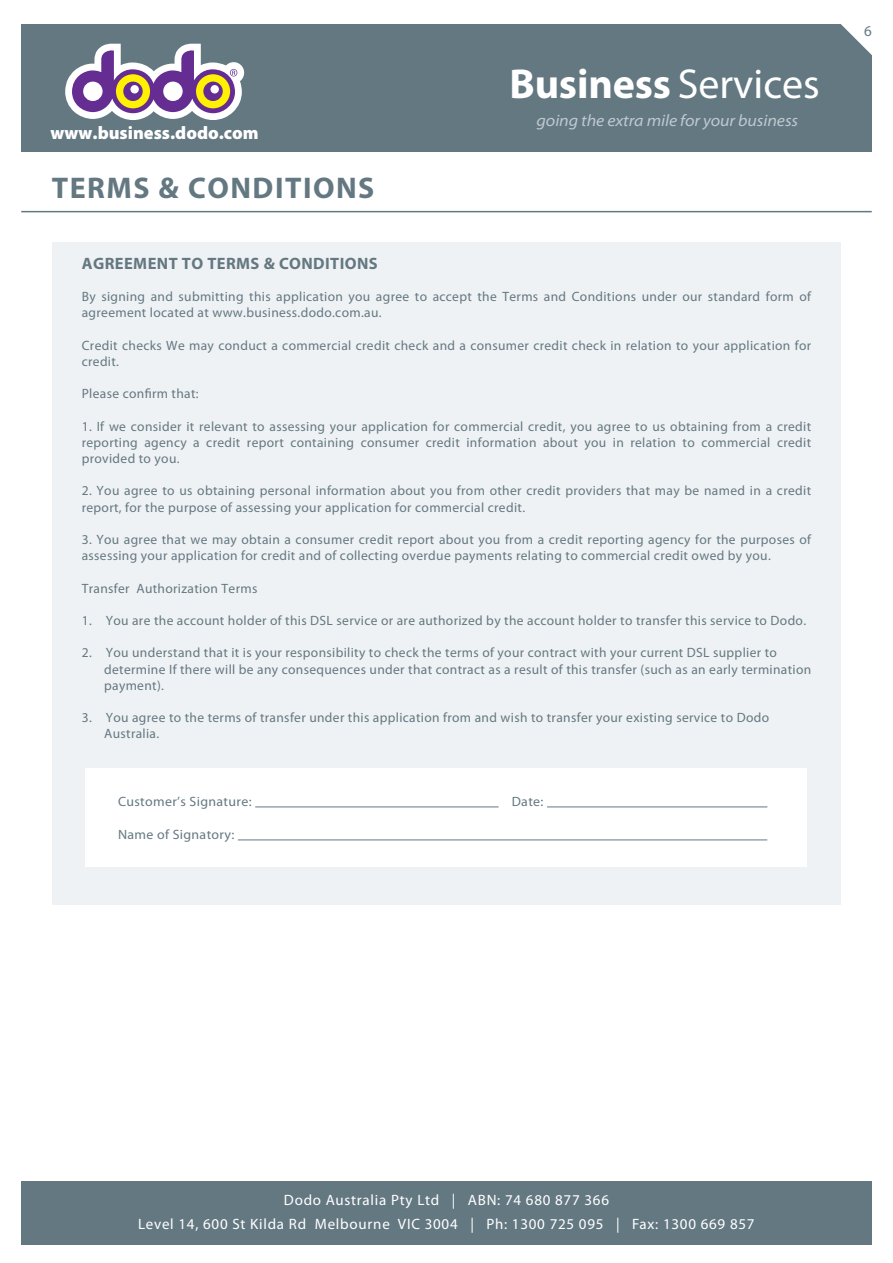
<style>
.page{position:relative;width:893px;height:1263px;background:#fff}
.page>*{position:absolute;margin:0;border:0;box-sizing:border-box;transform-origin:0 0}
.t1{font:700 42px "Myriad Pro";letter-spacing:-.005em;color:#fff}
.t2{font:700 30px "Myriad Pro";letter-spacing:.05em;color:#647882}
.t3{font:900 18.15px "Myriad Pro";color:#fff}
.t4{font:italic semi-expanded 16.5px "Myriad Pro";letter-spacing:-.005em;color:#bfcad0}
.t5{font:700 16.5px "Myriad Pro";letter-spacing:.025em;color:#647882}
.t6{font:15px/24px "Myriad Pro";letter-spacing:.05em;color:#fff;text-align:center}
.t7{font:15px "Myriad Pro";color:#647882}
.t8{font:13.5px/16.2px "Myriad Pro";letter-spacing:.025em;color:#647882}
.s1{font-weight:400}
</style>
<div class="page">
<div style="left:21px;top:1181px;width:851px;height:64px;background:#647882"></div>
<div style="left:21px;top:24px;width:851px;height:128px;background:#647882"></div>
<svg style="left:841px;top:24px;width:31px;height:31px"></svg>
<hr style="left:21px;top:211px;width:851px;height:1px;background:#647882">
<div style="left:52px;top:242px;width:788px;height:663px;background:#eff2f4"></div>
<div style="left:85px;top:768px;width:722px;height:98px;background:#fff"></div>
<hr style="left:255px;top:806px;width:244px;height:1px;background:#647882">
<hr style="left:547px;top:806px;width:220px;height:1px;background:#647882">
<hr style="left:238px;top:839px;width:529px;height:1px;background:#647882">
<svg style="left:65px;top:44px;width:179px;height:76px"></svg>
<h3 class="t3" style="left:51px;top:122px;width:210px">www.business.dodo.com</h3>
<h2 class="t2" style="left:52px;top:168px;width:324px">TERMS &amp; CONDITIONS</h2>
<h1 class="t1" style="left:509px;top:57px;width:312px">Business <span class="s1">Services</span></h1>
<p class="t4" style="left:537px;top:112px;width:263px">going the extra mile for your business</p>
<p class="t5" style="left:82px;top:252px;width:298px">AGREEMENT TO TERMS &amp; CONDITIONS</p>
<p class="t8" style="left:82px;top:288px;width:731px">By signing and submitting this application you agree to accept the Terms and Conditions under our standard form of agreement located at www.business.dodo.com.au.</p>
<p class="t8" style="left:82px;top:337px;width:731px">Credit checks We may conduct a commercial credit check and a consumer credit check in relation to your application for credit.</p>
<p class="t8" style="left:82px;top:385px;width:118px">Please confirm that:</p>
<p class="t8" style="left:82px;top:418px;width:731px;text-align:justify">1. If we consider it relevant to assessing your application for commercial credit, you agree to us obtaining from a credit reporting agency a credit report containing consumer credit information about you in relation to commercial credit provided to you.</p>
<p class="t8" style="left:82px;top:482px;width:731px">2. You agree to us obtaining personal information about you from other credit providers that may be named in a credit report, for the purpose of assessing your application for commercial credit.</p>
<p class="t8" style="left:82px;top:531px;width:731px">3. You agree that we may obtain a consumer credit report about you from a credit reporting agency for the purposes of assessing your application for credit and of collecting overdue payments relating to commercial credit owed by you.</p>
<p class="t8" style="left:82px;top:580px;width:177px">Transfer Authorization Terms</p>
<p class="t8" style="left:82px;top:612px;width:726px">1. You are the account holder of this DSL service or are authorized by the account holder to transfer this service to Dodo.</p>
<p class="t8" style="left:104px;top:644px;width:709px;text-indent:-22px">2. You understand that it is your responsibility to check the terms of your contract with your current DSL supplier to determine If there will be any consequences under that contract as a result of this transfer (such as an early termination payment).</p>
<p class="t8" style="left:104px;top:709px;width:666px;text-indent:-22px">3. You agree to the terms of transfer under this application from and wish to transfer your existing service to Dodo<br>Australia.</p>
<p class="t8" style="left:118px;top:793px;width:135px">Customer’s Signature:</p>
<p class="t8" style="left:512px;top:793px;width:33px">Date:</p>
<p class="t8" style="left:118px;top:826px;width:118px">Name of Signatory:</p>
<p class="t7" style="left:864px;top:21px;width:9px">6</p>
<p class="t6" style="left:138px;top:1188px;width:618px">Dodo Australia Pty Ltd | ABN: 74 680 877 366<br>Level 14, 600 St Kilda Rd Melbourne VIC 3004 | Ph: 1300 725 095 | Fax: 1300 669 857</p>
</div>
